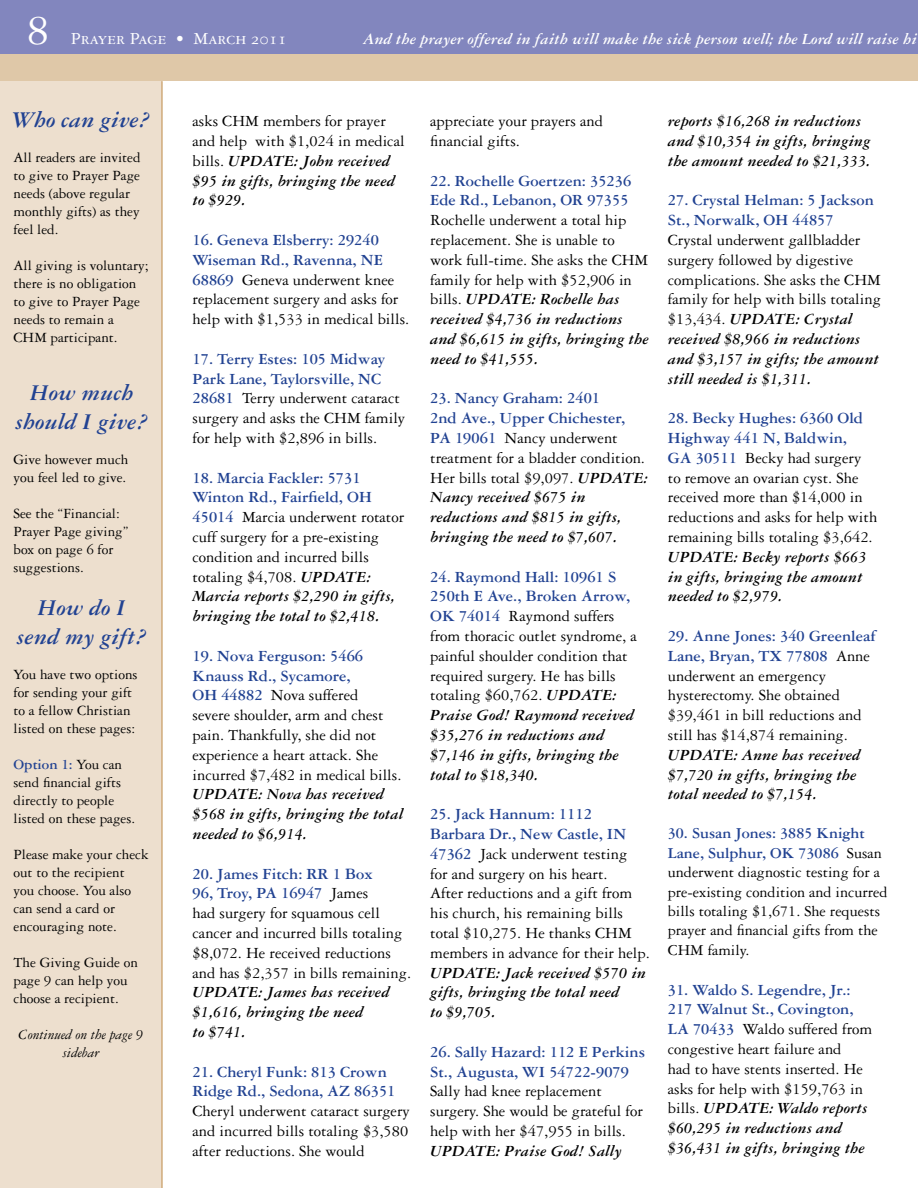
<style>
.page{position:relative;width:918px;height:1188px;background:#fff}
.page>*{position:absolute;margin:0;border:0;box-sizing:border-box;transform-origin:0 0}
.t1{font:45px "Garamond Three SC";color:#fff}
.t2{font:italic 700 24px/28.8px "Garamond Three";color:#214292;text-align:center}
.t3{font:18px "Garamond Three SC";color:#fff}
.t4{font:16.5px/19.8px "Garamond Three";color:#000}
.t5{font:italic 700 16.5px/19.8px "Garamond Three";color:#000}
.t6{font:700 16.5px/19.8px "Garamond Three";color:#214292}
.t7{font:italic 700 16.5px "Garamond Three";color:#fff}
.t8{font:16.2px/19.5px "Garamond Three";color:#000}
.t9{font:15px/18px "Garamond Three";color:#000}
.t10{font:italic 15px/18px "Garamond Three";color:#000;text-align:center}
.s1{font-weight:700;color:#214292}
.s2{font-weight:700;font-style:italic}
.s3{font-style:normal;color:#214292}
.s4{font-weight:400;font-style:normal}
</style>
<div class="page">
<div style="left:0;top:0;width:918px;height:54px;background:#8286be"></div>
<div style="left:0;top:54px;width:918px;height:27px;background:#dfc8a8"></div>
<div style="left:0;top:81px;width:162px;height:1107px;background:#eddfce"></div>
<hr style="left:161px;top:81px;width:2px;height:1107px;background:#d0ab7b">
<h1 class="t1" style="left:27px;top:6px;width:24px">8</h1>
<p class="t3" style="left:71px;top:29px;width:218px">Prayer Page • March 2011</p>
<p class="t7" style="left:363px;top:30px;width:555px">And the prayer offered in faith will make the sick person well; the Lord will raise hi</p>
<h2 class="t2" style="left:13px;top:105px;width:139px">Who can give?</h2>
<p class="t9" style="left:14px;top:149px;width:129px">All readers are invited to give to Prayer Page needs (above regular monthly gifts) as they feel led.</p>
<p class="t9" style="left:14px;top:257px;width:136px">All giving is voluntary; there is no obligation to give to Prayer Page needs to remain a<br>CHM participant.</p>
<h2 class="t2" style="left:15px;top:378px;width:135px">How much should I give?</h2>
<p class="t9" style="left:14px;top:450px;width:116px">Give however much you feel led to give.</p>
<p class="t9" style="left:14px;top:504px;width:117px">See the “Financial:<br>Prayer Page giving” box on page 6 for suggestions.</p>
<h2 class="t2" style="left:16px;top:593px;width:132px">How do I send my gift?</h2>
<p class="t9" style="left:14px;top:665px;width:126px">You have two options for sending your gift to a fellow Christian listed on these pages:</p>
<p class="t9" style="left:14px;top:755px;width:123px"><span class="s1">Option 1:</span> You can send financial gifts directly to people listed on these pages.</p>
<p class="t9" style="left:14px;top:845px;width:137px">Please make your check out to the recipient you choose. You also can send a card or encouraging note.</p>
<p class="t9" style="left:14px;top:953px;width:126px">The Giving Guide on page 9 can help you choose a recipient.</p>
<p class="t10" style="left:19px;top:1025px;width:126px">Continued on the page 9 sidebar</p>
<p class="t4" style="left:193px;top:111px;width:214px">asks CHM members for prayer and help with $1,024 in medical bills. <span class="s2">UPDATE: John received $95 in gifts, bringing the need to $929.</span></p>
<p class="t4" style="left:193px;top:230px;width:218px"><span class="s1">16. Geneva Elsberry: 29240<br>Wiseman Rd., Ravenna, NE<br>68869</span> Geneva underwent knee replacement surgery and asks for help with $1,533 in medical bills.</p>
<p class="t4" style="left:193px;top:349px;width:214px"><span class="s1">17. Terry Estes: 105 Midway<br>Park Lane, Taylorsville, NC<br>28681</span> Terry underwent cataract surgery and asks the CHM family for help with $2,896 in bills.</p>
<p class="t4" style="left:193px;top:468px;width:213px"><span class="s1">18. Marcia Fackler: 5731<br>Winton Rd., Fairfield, OH<br>45014</span> Marcia underwent rotator cuff surgery for a pre-existing condition and incurred bills totaling $4,708. <span class="s2">UPDATE:<br>Marcia reports $2,290 in gifts, bringing the total to $2,418.</span></p>
<p class="t4" style="left:193px;top:646px;width:211px"><span class="s1">19. Nova Ferguson: 5466<br>Knauss Rd., Sycamore,<br>OH 44882</span> Nova suffered<br>severe shoulder, arm and chest pain. Thankfully, she did not experience a heart attack. She incurred $7,482 in medical bills.</p>
<p class="t5" style="left:193px;top:784px;width:212px">UPDATE: Nova has received $568 in gifts, bringing the total needed to $6,914.</p>
<p class="t4" style="left:193px;top:864px;width:220px"><span class="s1">20. James Fitch: RR 1 Box<br>96, Troy, PA 16947</span> James<br>had surgery for squamous cell cancer and incurred bills totaling $8,072. He received reductions and has $2,357 in bills remaining.</p>
<p class="t5" style="left:193px;top:982px;width:199px">UPDATE: James has received $1,616, bringing the need<br>to $741.</p>
<p class="t6" style="left:193px;top:1061px;width:205px">21. Cheryl Funk: 813 Crown<br>Ridge Rd., Sedona, AZ 86351</p>
<p class="t4" style="left:193px;top:1101px;width:219px;text-align:justify">Cheryl underwent cataract surgery and incurred bills totaling $3,580 after reductions. She would</p>
<p class="t4" style="left:430px;top:111px;width:174px">appreciate your prayers and financial gifts.</p>
<p class="t6" style="left:430px;top:170px;width:203px">22. Rochelle Goertzen: 35236<br>Ede Rd., Lebanon, OR 97355</p>
<p class="t4" style="left:430px;top:210px;width:220px">Rochelle underwent a total hip replacement. She is unable to work full-time. She asks the CHM family for help with $52,906 in bills. <span class="s2">UPDATE: Rochelle has received $4,736 in reductions and $6,615 in gifts, bringing the need to $41,555.</span></p>
<p class="t5" style="left:430px;top:388px;width:219px"><span class="s3">23. Nancy Graham: 2401<br>2nd Ave., Upper Chichester,<br>PA 19061</span> <span class="s4">Nancy underwent treatment for a bladder condition.<br>Her bills total $9,097.</span> UPDATE:<br>Nancy received $675 in reductions and $815 in gifts, bringing the need to $7,607.</p>
<p class="t4" style="left:430px;top:567px;width:208px"><span class="s1">24. Raymond Hall: 10961 S<br>250th E Ave., Broken Arrow,<br>OK 74014</span> Raymond suffers from thoracic outlet syndrome, a painful shoulder condition that required surgery. He has bills totaling $60,762. <span class="s2">UPDATE:<br>Praise God! Raymond received $35,276 in reductions and $7,146 in gifts, bringing the total to $18,340.</span></p>
<p class="t4" style="left:430px;top:804px;width:221px"><span class="s1">25. Jack Hannum: 1112<br>Barbara Dr., New Castle, IN<br>47362</span> Jack underwent testing<br>for and surgery on his heart.<br>After reductions and a gift from his church, his remaining bills total $10,275. He thanks CHM members in advance for their help.</p>
<p class="t5" style="left:430px;top:962px;width:217px">UPDATE: Jack received $570 in gifts, bringing the total need<br>to $9,705.</p>
<p class="t6" style="left:430px;top:1042px;width:216px">26. Sally Hazard: 112 E Perkins<br>St., Augusta, WI 54722-9079</p>
<p class="t4" style="left:430px;top:1081px;width:214px">Sally had knee replacement surgery. She would be grateful for help with her $47,955 in bills.</p>
<p class="t5" style="left:430px;top:1141px;width:193px">UPDATE: Praise God! Sally</p>
<p class="t5" style="left:668px;top:111px;width:204px">reports $16,268 in reductions and $10,354 in gifts, bringing the amount needed to $21,333.</p>
<p class="t6" style="left:668px;top:190px;width:208px">27. Crystal Helman: 5 Jackson<br>St., Norwalk, OH 44857</p>
<p class="t4" style="left:668px;top:230px;width:215px">Crystal underwent gallbladder surgery followed by digestive complications. She asks the CHM family for help with bills totaling $13,434. <span class="s2">UPDATE: Crystal received $8,966 in reductions and $3,157 in gifts; the amount still needed is $1,311.</span></p>
<p class="t4" style="left:668px;top:408px;width:211px"><span class="s1">28. Becky Hughes: 6360 Old<br>Highway 441 N, Baldwin,<br>GA 30511</span> Becky had surgery to remove an ovarian cyst. She received more than $14,000 in reductions and asks for help with remaining bills totaling $3,642.</p>
<p class="t5" style="left:668px;top:547px;width:200px">UPDATE: Becky reports $663 in gifts, bringing the amount needed to $2,979.</p>
<p class="t4" style="left:668px;top:626px;width:210px"><span class="s1">29. Anne Jones: 340 Greenleaf<br>Lane, Bryan, TX 77808</span> Anne underwent an emergency hysterectomy. She obtained $39,461 in bill reductions and still has $14,874 remaining.</p>
<p class="t5" style="left:668px;top:745px;width:194px">UPDATE: Anne has received $7,720 in gifts, bringing the total needed to $7,154.</p>
<p class="t8" style="left:668px;top:824px;width:221px"><span class="s1">30. Susan Jones: 3885 Knight<br>Lane, Sulphur, OK 73086</span> Susan underwent diagnostic testing for a pre-existing condition and incurred bills totaling $1,671. She requests prayer and financial gifts from the<br>CHM family.</p>
<p class="t4" style="left:668px;top:980px;width:206px"><span class="s1">31. Waldo S. Legendre, Jr.:<br>217 Walnut St., Covington,<br>LA 70433</span> Waldo suffered from congestive heart failure and<br>had to have stents inserted. He asks for help with $159,763 in bills. <span class="s2">UPDATE: Waldo reports $60,295 in reductions and $36,431 in gifts, bringing the</span></p>
</div>
